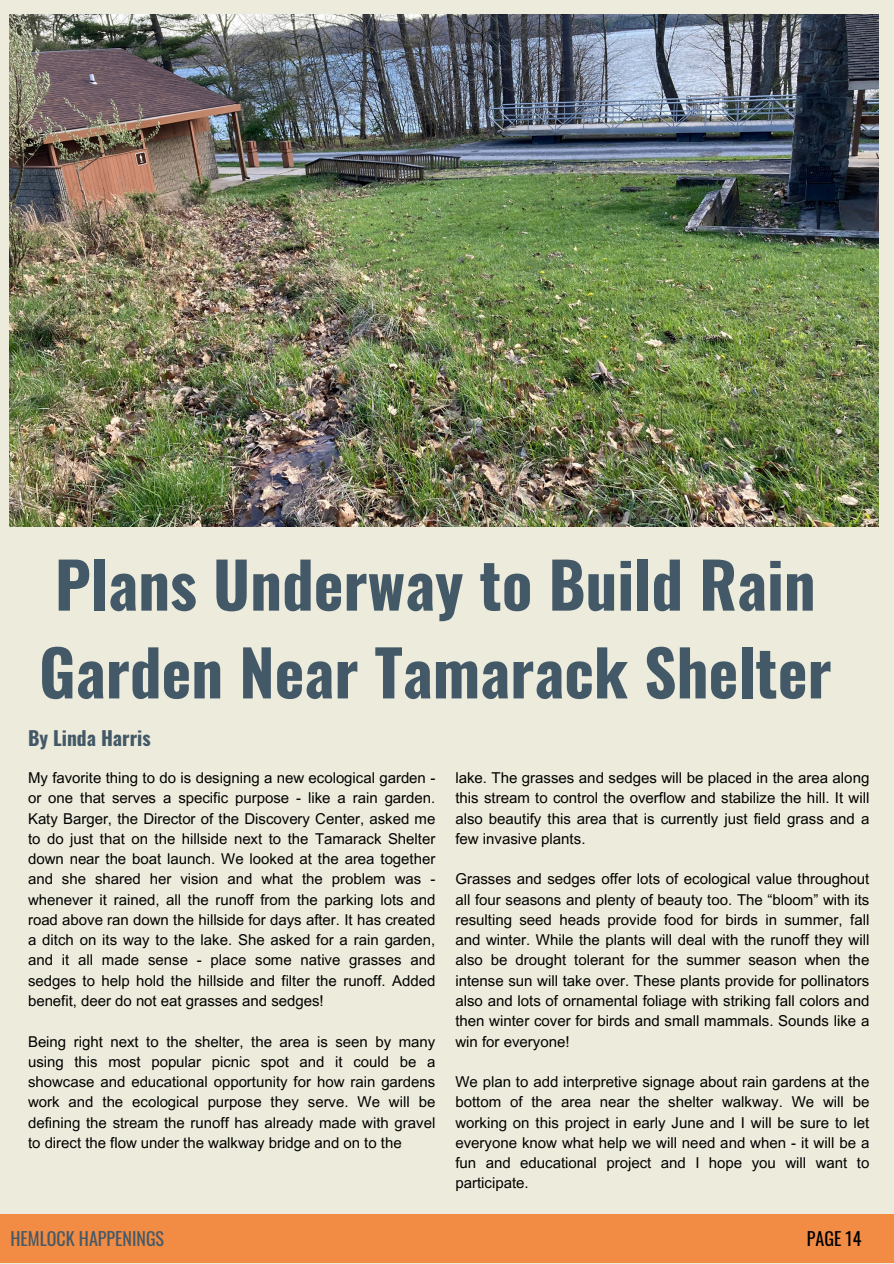
<style>
.page{position:relative;width:894px;height:1264px;background:#fff}
.page>*{position:absolute;margin:0;border:0;box-sizing:border-box;transform-origin:0 0}
.t1{font:700 63px/87.8px "Oswald";color:#435967}
.t2{font:700 19.5px "Oswald";color:#435967}
.t3{font:18px "Oswald";color:#435967}
.t4{font:18px "Oswald";color:#000}
.t5{font:15px/20.2px "Arial MT Pro";color:#000;text-align:justify}
</style>
<div class="page">
<div style="left:0;top:0;width:893px;height:1263px;background:#edebdb"></div>
<img style="left:10px;top:14px;width:868px;height:512px">
<div style="left:0;top:1213px;width:893px;height:49px;background:#f28b43"></div>
<h1 class="t1" style="left:39px;top:538px;width:793px">Plans Underway to Build Rain<br>Garden Near Tamarack Shelter</h1>
<h3 class="t2" style="left:28px;top:723px;width:124px">By Linda Harris</h3>
<p class="t5" style="left:455px;top:769px;width:415px">lake. The grasses and sedges will be placed in the area along this stream to control the overflow and stabilize the hill. It will also beautify this area that is currently just field grass and a few invasive plants.</p>
<p class="t5" style="left:455px;top:870px;width:415px">Grasses and sedges offer lots of ecological value throughout all four seasons and plenty of beauty too. The “bloom” with its resulting seed heads provide food for birds in summer, fall and winter. While the plants will deal with the runoff they will also be drought tolerant for the summer season when the intense sun will take over. These plants provide for pollinators also and lots of ornamental foliage with striking fall colors and then winter cover for birds and small mammals. Sounds like a win for everyone!</p>
<p class="t5" style="left:455px;top:1073px;width:415px">We plan to add interpretive signage about rain gardens at the bottom of the area near the shelter walkway. We will be working on this project in early June and I will be sure to let everyone know what help we will need and when - it will be a fun and educational project and I hope you will want to participate.</p>
<p class="t5" style="left:28px;top:769px;width:408px">My favorite thing to do is designing a new ecological garden - or one that serves a specific purpose - like a rain garden.<br>Katy Barger, the Director of the Discovery Center, asked me to do just that on the hillside next to the Tamarack Shelter down near the boat launch. We looked at the area together and she shared her vision and what the problem was - whenever it rained, all the runoff from the parking lots and road above ran down the hillside for days after. It has created a ditch on its way to the lake. She asked for a rain garden, and it all made sense - place some native grasses and sedges to help hold the hillside and filter the runoff. Added benefit, deer do not eat grasses and sedges!</p>
<p class="t5" style="left:28px;top:1032px;width:408px">Being right next to the shelter, the area is seen by many using this most popular picnic spot and it could be a showcase and educational opportunity for how rain gardens work and the ecological purpose they serve. We will be defining the stream the runoff has already made with gravel to direct the flow under the walkway bridge and on to the</p>
<h2 class="t3" style="left:10px;top:1224px;width:155px">HEMLOCK HAPPENINGS</h2>
<h2 class="t4" style="left:806px;top:1224px;width:56px">PAGE 14</h2>
</div>
